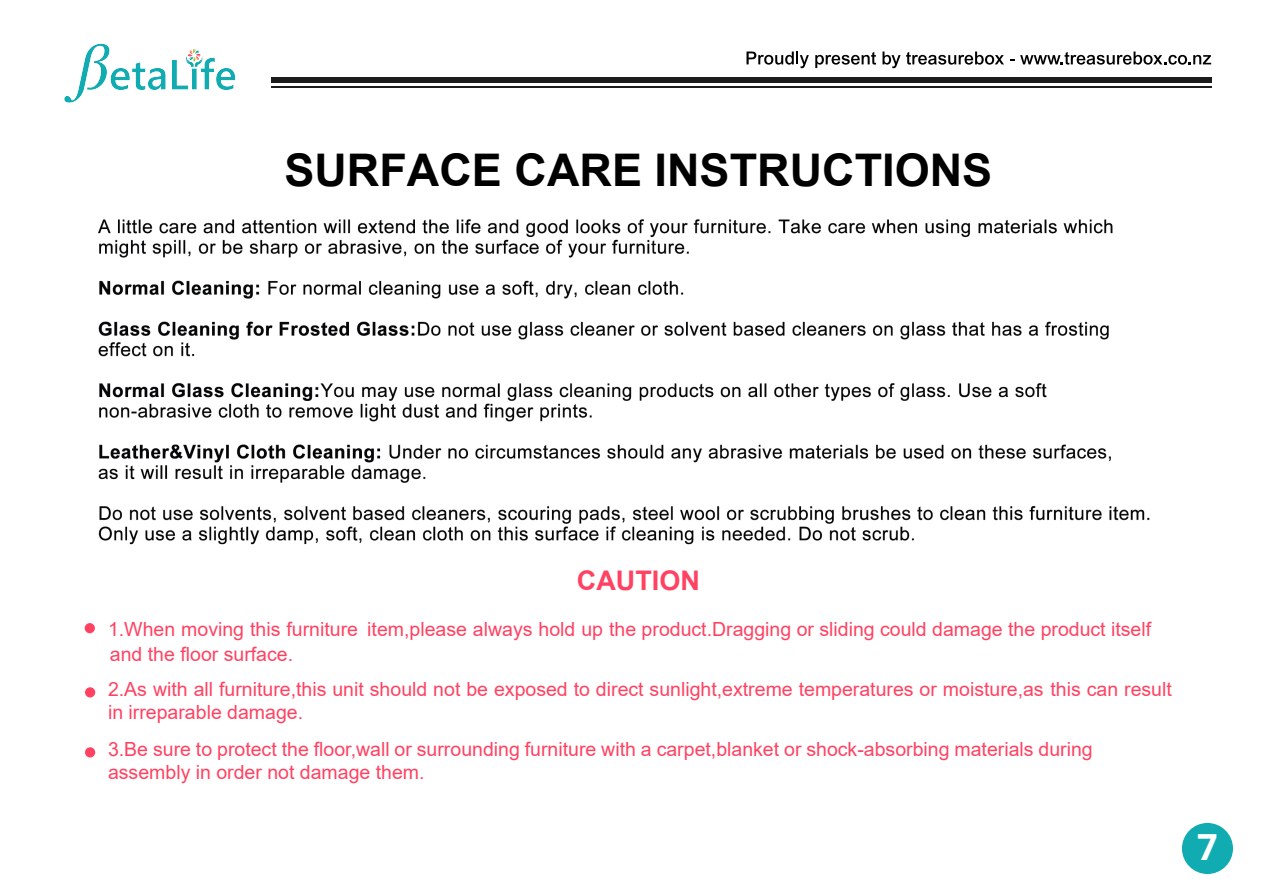
<style>
.page{position:relative;width:1263px;height:889px;background:#fff}
.page>*{position:absolute;margin:0;border:0;box-sizing:border-box;transform-origin:0 0}
.t1{font:700 45px "Arial";color:#000}
.t2{font:700 36px "Open Sans";color:#fff}
.t3{font:700 27px "Arial";color:#ff4262}
.t4{font:19.5px/23.4px "Arial";color:#ff4262}
</style>
<div class="page">
<img style="left:98px;top:219px;width:1052px;height:326px">
<img style="left:64px;top:43px;width:172px;height:60px">
<div style="left:271px;top:77px;width:940px;height:5px;background:#1c1c1c"></div>
<hr style="left:271px;top:86px;width:940px;height:2px;background:#1c1c1c">
<div style="left:1182px;top:823px;width:51px;height:51px;background:#10acb2;border-radius:50%"></div>
<div style="left:85px;top:687px;width:10px;height:10px;background:#ff4262;border-radius:50%"></div>
<div style="left:85px;top:623px;width:10px;height:10px;background:#ff4262;border-radius:50%"></div>
<div style="left:85px;top:747px;width:10px;height:10px;background:#ff4262;border-radius:50%"></div>
<svg style="left:746px;top:52px;width:63px;height:16px"></svg>
<svg style="left:815px;top:52px;width:61px;height:16px"></svg>
<svg style="left:882px;top:52px;width:18px;height:16px"></svg>
<svg style="left:906px;top:52px;width:108px;height:13px"></svg>
<svg style="left:1020px;top:52px;width:191px;height:13px"></svg>
<h1 class="t1" style="left:284px;top:139px;width:709px">SURFACE CARE INSTRUCTIONS</h1>
<h3 class="t3" style="left:577px;top:561px;width:124px">CAUTION</h3>
<p class="t4" style="left:108px;top:617px;width:1044px">1.When moving this furniture item,please always hold up the product.Dragging or sliding could damage the product itself</p>
<p class="t4" style="left:110px;top:642px;width:185px">and the floor surface.</p>
<p class="t4" style="left:108px;top:677px;width:1065px">2.As with all furniture,this unit should not be exposed to direct sunlight,extreme temperatures or moisture,as this can result in irreparable damage.</p>
<p class="t4" style="left:108px;top:737px;width:986px">3.Be sure to protect the floor,wall or surrounding furniture with a carpet,blanket or shock-absorbing materials during assembly in order not damage them.</p>
<h2 class="t2" style="left:1197px;top:821px;width:22px">7</h2>
</div>
